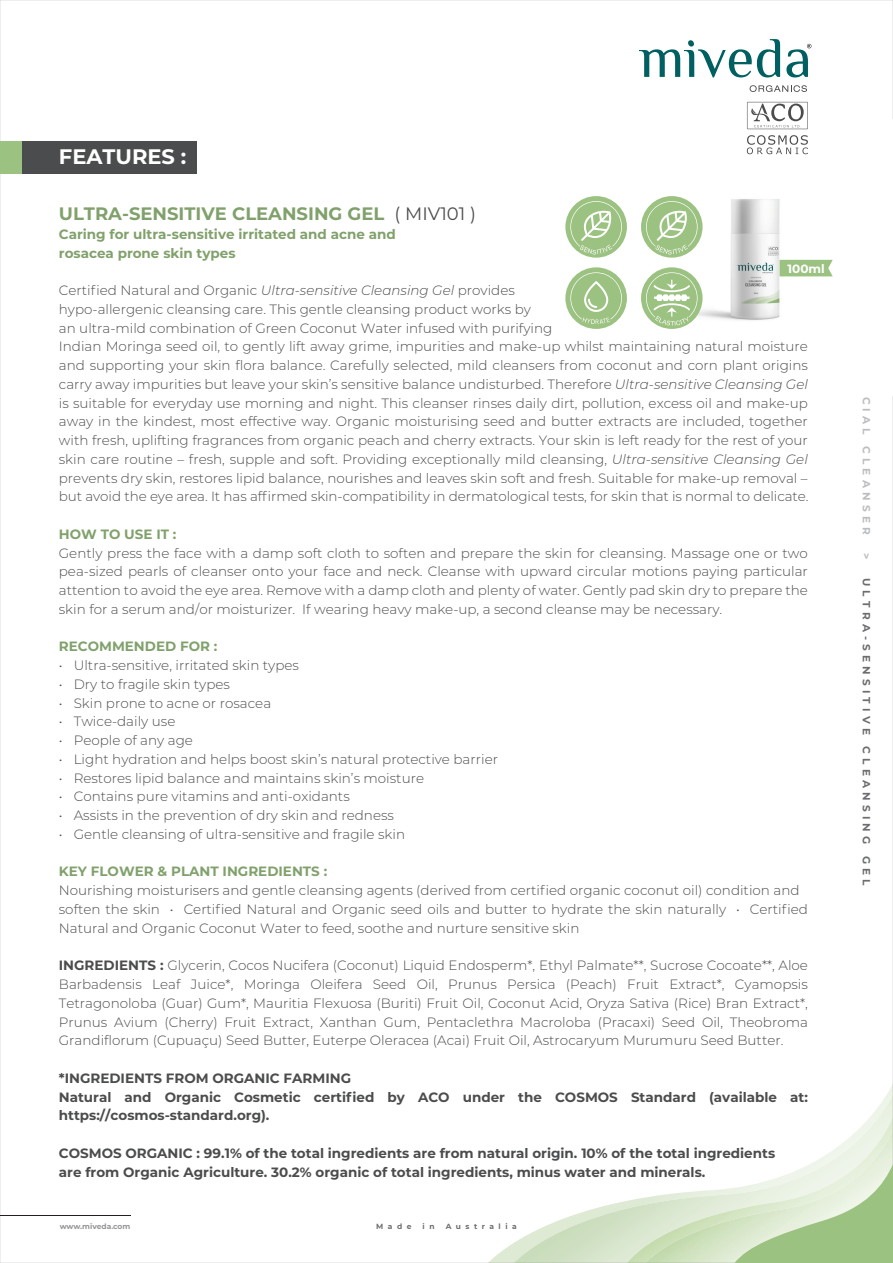
<style>
.page{position:relative;width:893px;height:1263px;background:#fff}
.page>*{position:absolute;margin:0;border:0;box-sizing:border-box;transform-origin:0 0}
.t1{font:700 21px "Montserrat";color:#fff}
.t2{font:700 18px "Montserrat";color:#81a16c}
.t3{font:300 13.5px/18.8px "Montserrat";color:#4b4c4d}
.t4{font:700 13.5px/18.8px "Montserrat";color:#4b4c4d}
.t5{font:700 13.5px/18.8px "Montserrat";color:#81a16c}
.t6{font:700 12px "Montserrat";color:#fff}
.t7{font:700 10.5px "Montserrat";letter-spacing:.4em;color:#6c6d70}
.t8{font:700 10.5px "Montserrat";letter-spacing:.4em;color:#bcbdc0}
.t9{font:700 7.5px "Montserrat";letter-spacing:.6em;color:#6c6d70}
.t10{font:700 7.5px "Montserrat";color:#939598}
.s1{font-weight:400;color:#4b4c4d}
.s2{font-style:italic}
.s3{font-weight:700}
.s4{color:#bcbdc0}
</style>
<div class="page">
<hr style="left:0;top:1215px;width:130px;height:1px;background:#231f20">
<img style="left:488px;top:1084px;width:405px;height:179px">
<img style="left:514px;top:1095px;width:379px;height:168px">
<img style="left:627px;top:1117px;width:266px;height:146px">
<img style="left:645px;top:1131px;width:248px;height:132px">
<svg style="left:734px;top:1164px;width:159px;height:99px;background:#c9ddb9"></svg>
<img style="left:622px;top:120px;width:211px;height:209px">
<svg style="left:779px;top:260px;width:54px;height:16px"></svg>
<div style="left:565px;top:267px;width:62px;height:62px;background:#9cc282;border-radius:50%"></div>
<svg style="left:570px;top:272px;width:52px;height:52px"></svg>
<div style="left:641px;top:267px;width:62px;height:62px;background:#9cc282;border-radius:50%"></div>
<svg style="left:646px;top:272px;width:52px;height:56px"></svg>
<div style="left:565px;top:196px;width:62px;height:62px;background:#9cc282;border-radius:50%"></div>
<svg style="left:570px;top:201px;width:52px;height:56px"></svg>
<div style="left:641px;top:196px;width:62px;height:62px;background:#9cc282;border-radius:50%"></div>
<svg style="left:646px;top:201px;width:52px;height:56px"></svg>
<div style="left:0;top:141px;width:197px;height:32px;background:#4b4c4d"></div>
<div style="left:0;top:141px;width:21px;height:32px;background:#9cc282"></div>
<svg style="left:747px;top:135px;width:61px;height:19px"></svg>
<svg style="left:747px;top:102px;width:61px;height:27px"></svg>
<svg style="left:750px;top:85px;width:57px;height:7px"></svg>
<svg style="left:639px;top:39px;width:141px;height:38px"></svg>
<svg style="left:786px;top:44px;width:25px;height:33px"></svg>
<h1 class="t1" style="left:59px;top:142px;width:129px">FEATURES :</h1>
<h2 class="t2" style="left:59px;top:201px;width:419px">ULTRA-SENSITIVE CLEANSING GEL <span class="s1">( MIV101 )</span></h2>
<p class="t5" style="left:59px;top:224px;width:338px">Caring for ultra-sensitive irritated and acne and rosacea prone skin types</p>
<p class="t3" style="left:59px;top:280px;width:751px">Certified Natural and Organic <span class="s2">Ultra-sensitive Cleansing Gel</span> provides<br>hypo-allergenic cleansing care. This gentle cleansing product works by<br>an ultra-mild combination of Green Coconut Water infused with purifying<br>Indian Moringa seed oil, to gently lift away grime, impurities and make-up whilst maintaining natural moisture and supporting your skin flora balance. Carefully selected, mild cleansers from coconut and corn plant origins carry away impurities but leave your skin’s sensitive balance undisturbed. Therefore <span class="s2">Ultra-sensitive Cleansing Gel </span>is suitable for everyday use morning and night. This cleanser rinses daily dirt, pollution, excess oil and make-up away in the kindest, most effective way. Organic moisturising seed and butter extracts are included, together with fresh, uplifting fragrances from organic peach and cherry extracts. Your skin is left ready for the rest of your skin care routine – fresh, supple and soft. Providing exceptionally mild cleansing, <span class="s2">Ultra-sensitive Cleansing Gel </span>prevents dry skin, restores lipid balance, nourishes and leaves skin soft and fresh. Suitable for make-up removal – but avoid the eye area. It has affirmed skin-compatibility in dermatological tests, for skin that is normal to delicate.</p>
<p class="t5" style="left:59px;top:524px;width:119px">HOW TO USE IT :</p>
<p class="t3" style="left:59px;top:543px;width:751px;text-align:justify">Gently press the face with a damp soft cloth to soften and prepare the skin for cleansing. Massage one or two pea-sized pearls of cleanser onto your face and neck. Cleanse with upward circular motions paying particular attention to avoid the eye area. Remove with a damp cloth and plenty of water. Gently pad skin dry to prepare the skin for a serum and/or moisturizer. If wearing heavy make-up, a second cleanse may be necessary.</p>
<p class="t5" style="left:59px;top:636px;width:160px">RECOMMENDED FOR :</p>
<p class="t3" style="left:59px;top:655px;width:242px">• Ultra-sensitive, irritated skin types</p>
<p class="t3" style="left:59px;top:674px;width:173px">• Dry to fragile skin types</p>
<p class="t3" style="left:59px;top:693px;width:214px">• Skin prone to acne or rosacea</p>
<p class="t3" style="left:59px;top:712px;width:118px">• Twice-daily use</p>
<p class="t3" style="left:59px;top:731px;width:136px">• People of any age</p>
<p class="t3" style="left:59px;top:749px;width:441px">• Light hydration and helps boost skin’s natural protective barrier</p>
<p class="t3" style="left:59px;top:768px;width:367px">• Restores lipid balance and maintains skin’s moisture</p>
<p class="t3" style="left:59px;top:787px;width:292px">• Contains pure vitamins and anti-oxidants</p>
<p class="t3" style="left:59px;top:806px;width:337px">• Assists in the prevention of dry skin and redness</p>
<p class="t3" style="left:59px;top:824px;width:348px">• Gentle cleansing of ultra-sensitive and fragile skin</p>
<p class="t5" style="left:59px;top:862px;width:270px">KEY FLOWER &amp; PLANT INGREDIENTS :</p>
<p class="t3" style="left:59px;top:881px;width:751px">Nourishing moisturisers and gentle cleansing agents (derived from certified organic coconut oil) condition and soften the skin • Certified Natural and Organic seed oils and butter to hydrate the skin naturally • Certified<br>Natural and Organic Coconut Water to feed, soothe and nurture sensitive skin</p>
<p class="t3" style="left:59px;top:956px;width:751px;text-align:justify"><span class="s3">INGREDIENTS :</span> Glycerin, Cocos Nucifera (Coconut) Liquid Endosperm*, Ethyl Palmate**, Sucrose Cocoate**, Aloe Barbadensis Leaf Juice*, Moringa Oleifera Seed Oil, Prunus Persica (Peach) Fruit Extract*, Cyamopsis Tetragonoloba (Guar) Gum*, Mauritia Flexuosa (Buriti) Fruit Oil, Coconut Acid, Oryza Sativa (Rice) Bran Extract*, Prunus Avium (Cherry) Fruit Extract, Xanthan Gum, Pentaclethra Macroloba (Pracaxi) Seed Oil, Theobroma Grandiflorum (Cupuaçu) Seed Butter, Euterpe Oleracea (Acai) Fruit Oil, Astrocaryum Murumuru Seed Butter.</p>
<p class="t4" style="left:59px;top:1068px;width:751px">*INGREDIENTS FROM ORGANIC FARMING<br>Natural and Organic Cosmetic certified by ACO under the COSMOS Standard (available at: https://cosmos-standard.org).</p>
<p class="t4" style="left:59px;top:1143px;width:718px">COSMOS ORGANIC : 99.1% of the total ingredients are from natural origin. 10% of the total ingredients are from Organic Agriculture. 30.2% organic of total ingredients, minus water and minerals.</p>
<p class="t6" style="left:788px;top:260px;width:39px">100ml</p>
<p class="t10" style="left:60px;top:1220px;width:72px">www.miveda.com</p>
<p class="t9" style="left:376px;top:1220px;width:37px">Made</p>
<p class="t9" style="left:423px;top:1220px;width:13px">i n</p>
<p class="t9" style="left:446px;top:1220px;width:73px">Australia</p>
<p class="t8" style="left:874px;top:373px;width:163px;rotate:90deg">FACIAL CLEANSER</p>
<p class="t7" style="left:874px;top:553px;width:334px;rotate:90deg"><span class="s4">&gt;</span> ULTRA-SENSITIVE CLEANSING GEL</p>
</div>
